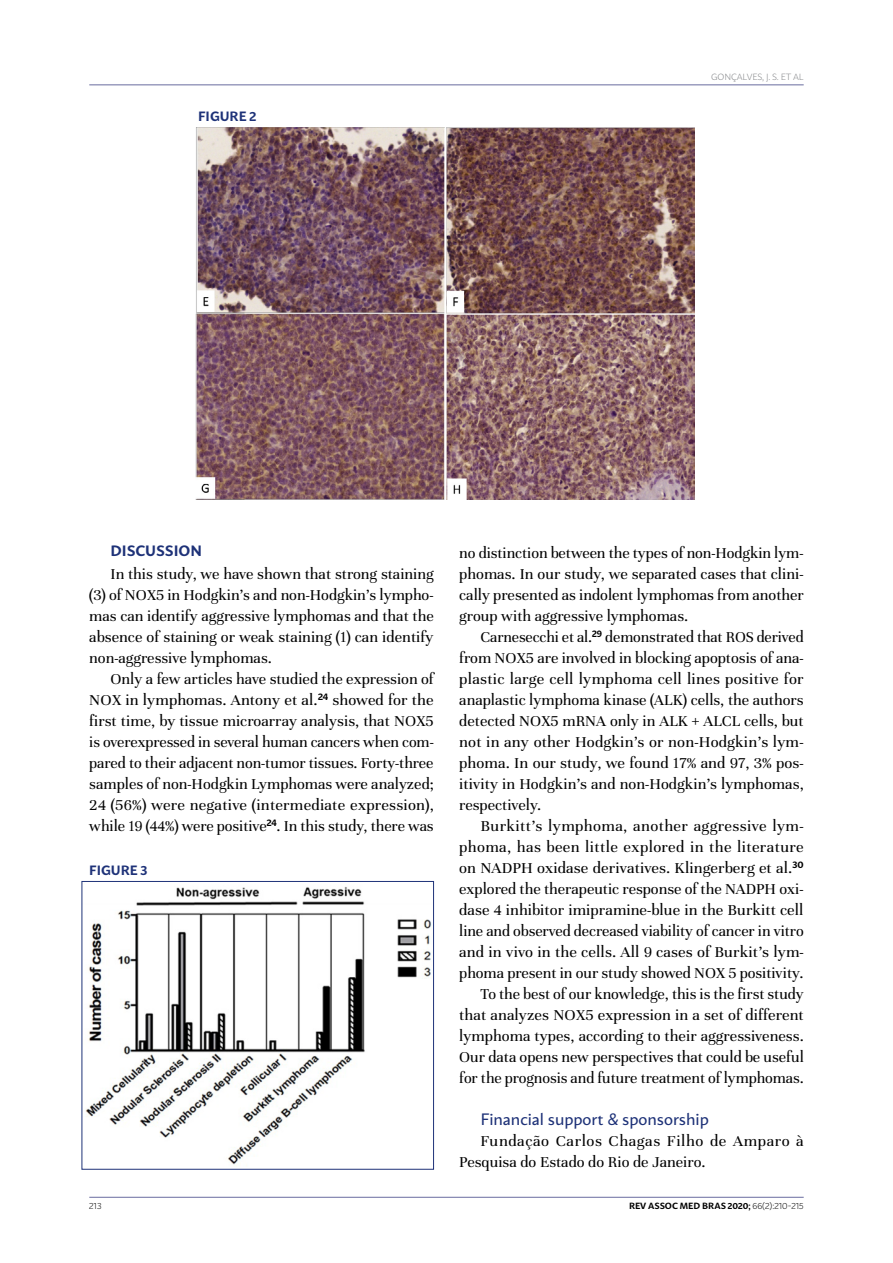
<style>
.page{position:relative;width:893px;height:1263px;background:#fff}
.page>*{position:absolute;margin:0;border:0;box-sizing:border-box;transform-origin:0 0}
.t1{font:16.5px/21px "Unna";color:#000;text-align:justify}
.t2{font:16.5px/21px "Unna";letter-spacing:.03em;color:#000}
.t3{font:16.5px "Mato Sans";color:#1e3278}
.t4{font:600 15px "Mato Sans";color:#1e3278}
.t5{font:600 13.5px "Mato Sans";color:#1e3278}
.t6{font:600 9px "Mato Sans";color:#000}
.t7{font:200 9px "Mato Sans";letter-spacing:-.01em;color:#808285}
.t8{font:200 9px "Mato Sans";color:#000}
.s1{font-weight:200}
</style>
<div class="page">
<hr style="left:89px;top:85px;width:715px;height:1px;background:#696c9f">
<hr style="left:89px;top:1197px;width:715px;height:1px;background:#696c9f">
<img style="left:196px;top:128px;width:499px;height:372px">
<img style="left:85px;top:887px;width:347px;height:279px">
<div style="left:82px;top:881px;width:352px;height:288px;border:1px solid #1e3278"></div>
<p class="t5" style="left:198px;top:103px;width:60px">FIGURE 2</p>
<p class="t7" style="left:711px;top:68px;width:94px">GONÇALVES, J. S. ET AL</p>
<p class="t4" style="left:111px;top:537px;width:93px">DISCUSSION</p>
<p class="t1" style="left:89px;top:563px;width:346px;text-indent:21px">In this study, we have shown that strong staining (3) of NOX5 in Hodgkin’s and non-Hodgkin’s lympho&shy;mas can identify aggressive lymphomas and that the absence of staining or weak staining (1) can identify non-aggressive lymphomas.</p>
<p class="t1" style="left:89px;top:668px;width:346px;text-indent:21px">Only a few articles have studied the expression of NOX in lymphomas. Antony et al.<sup>24</sup> showed for the first time, by tissue microarray analysis, that NOX5 is overexpressed in several human cancers when com&shy;pared to their adjacent non-tumor tissues. Forty-three samples of non-Hodgkin Lymphomas were analyzed; 24 (56%) were negative (intermediate expression), while 19 (44%) were positive<sup>24</sup>. In this study, there was</p>
<p class="t5" style="left:89px;top:857px;width:60px">FIGURE 3</p>
<p class="t1" style="left:459px;top:542px;width:346px">no distinction between the types of non-Hodgkin lym&shy;phomas. In our study, we separated cases that clini&shy;cally presented as indolent lymphomas from another group with aggressive lymphomas.</p>
<p class="t1" style="left:459px;top:626px;width:346px;text-indent:21px">Carnesecchi et al.<sup>29</sup> demonstrated that ROS derived from NOX5 are involved in blocking apoptosis of ana&shy;plastic large cell lymphoma cell lines positive for anaplastic lymphoma kinase (ALK) cells, the authors detected NOX5 mRNA only in ALK + ALCL cells, but not in any other Hodgkin’s or non-Hodgkin’s lym&shy;phoma. In our study, we found 17% and 97, 3% pos&shy;itivity in Hodgkin’s and non-Hodgkin’s lymphomas, respectively.</p>
<p class="t1" style="left:459px;top:815px;width:346px;text-align:right">Burkitt’s lymphoma, another aggressive lym&shy;phoma, has been little explored in the literature on NADPH oxidase derivatives. Klingerberg et al.<sup>30 </sup>explored the therapeutic response of the NADPH oxi&shy;dase 4 inhibitor imipramine-blue in the Burkitt cell line and observed decreased viability of cancer in vitro and in vivo in the cells. All 9 cases of Burkit’s lym&shy;phoma present in our study showed NOX 5 positivity.<br>To the best of our knowledge, this is the first study that analyzes NOX5 expression in a set of different lymphoma types, according to their aggressiveness.<br>Our data opens new perspectives that could be useful for the prognosis and future treatment of lymphomas.</p>
<p class="t3" style="left:480px;top:1104px;width:230px">Financial support &amp; sponsorship</p>
<p class="t2" style="left:459px;top:1130px;width:346px;text-indent:21px">Fundação Carlos Chagas Filho de Amparo à<br>Pesquisa do Estado do Rio de Janeiro.</p>
<p class="t8" style="left:89px;top:1198px;width:14px">213</p>
<p class="t6" style="left:629px;top:1198px;width:176px">REV ASSOC MED BRAS 2020; <span class="s1">66(2):210-215</span></p>
</div>
